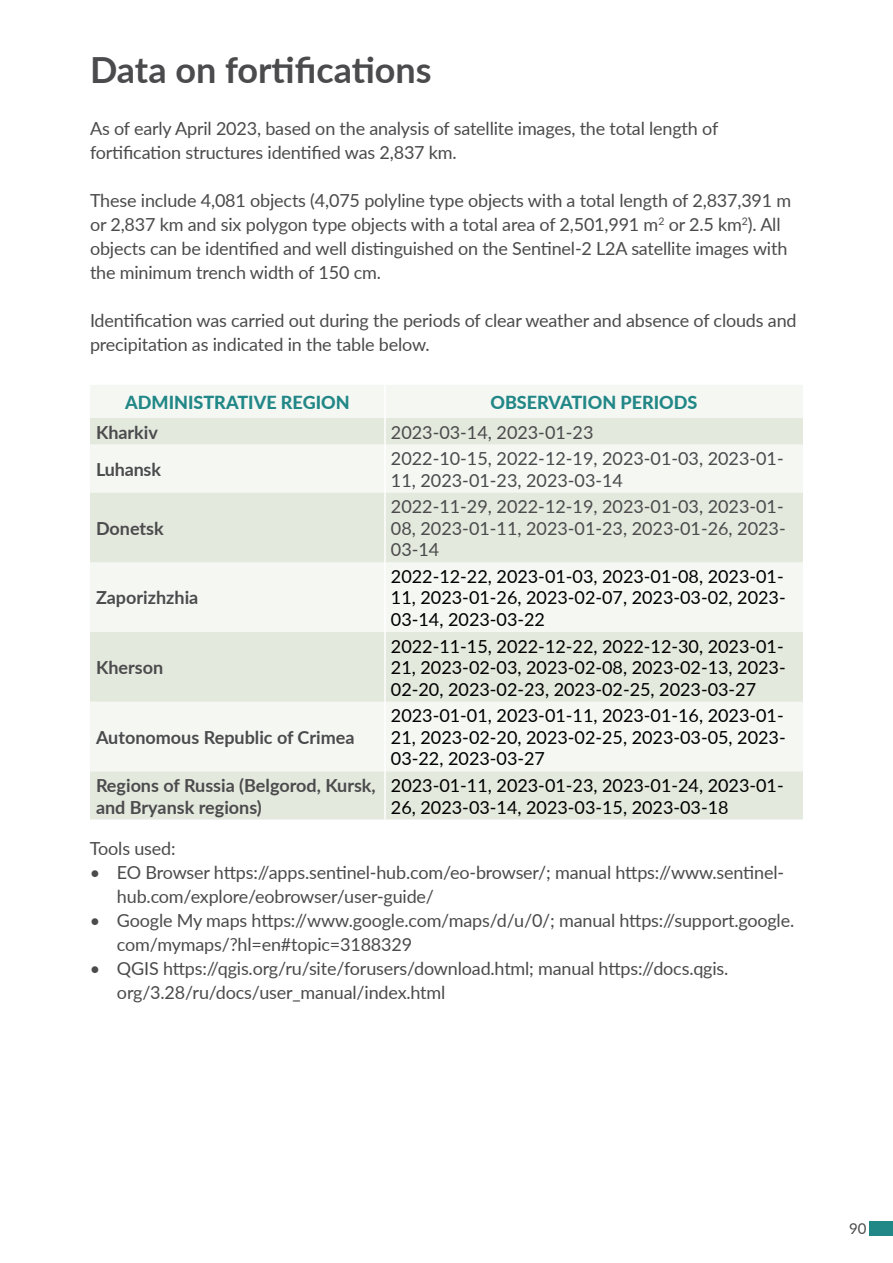
<style>
.page{position:relative;width:893px;height:1263px;background:#fff}
.page>*{position:absolute;margin:0;border:0;box-sizing:border-box;transform-origin:0 0}
.t1{font:700 36px "Lato";color:#4b4b4d}
.t2{font:18px/24px "Lato";letter-spacing:-.01em;color:#4b4b4d}
.t3{font:18px/21.6px "Lato";color:#000;text-align:justify}
.t4{font:700 18px/21.6px "Lato";color:#4b4b4d}
.t5{font:800 18px "Lato";color:#218787}
.t6{font:15px "Lato";color:#4b4b4d}
</style>
<div class="page">
<div style="left:869px;top:1221px;width:24px;height:15px;background:#218787"></div>
<div style="left:90px;top:385px;width:713px;height:33px;background:#f5f7f3"></div>
<svg style="left:90px;top:418px;width:713px;height:401px;fill:#e3e9dd"></svg>
<hr style="left:384px;top:418px;width:2px;height:26px;background:#fff">
<hr style="left:384px;top:444px;width:2px;height:49px;background:#fff">
<hr style="left:384px;top:493px;width:2px;height:69px;background:#fff">
<hr style="left:384px;top:562px;width:2px;height:70px;background:#fff">
<hr style="left:384px;top:632px;width:2px;height:70px;background:#fff">
<hr style="left:384px;top:702px;width:2px;height:69px;background:#fff">
<hr style="left:384px;top:771px;width:2px;height:48px;background:#fff">
<hr style="left:384px;top:385px;width:2px;height:33px;background:#fff">
<h1 class="t1" style="left:90px;top:43px;width:343px">Data on fortifications</h1>
<p class="t2" style="left:90px;top:116px;width:630px">As of early April 2023, based on the analysis of satellite images, the total length of fortification structures identified was 2,837 km.</p>
<p class="t2" style="left:90px;top:188px;width:703px">These include 4,081 objects (4,075 polyline type objects with a total length of 2,837,391 m or 2,837 km and six polygon type objects with a total area of 2,501,991 m<sup>2</sup> or 2.5 km<sup>2</sup>). All objects can be identified and well distinguished on the Sentinel-2 L2A satellite images with the minimum trench width of 150 cm.</p>
<p class="t2" style="left:90px;top:308px;width:708px">Identification was carried out during the periods of clear weather and absence of clouds and precipitation as indicated in the table below.</p>
<p class="t5" style="left:125px;top:389px;width:226px">ADMINISTRATIVE REGION</p>
<p class="t5" style="left:490px;top:389px;width:209px">OBSERVATION PERIODS</p>
<p class="t4" style="left:96px;top:420px;width:64px">Kharkiv</p>
<p class="t2" style="left:391px;top:419px;width:204px">2023-03-14, 2023-01-23</p>
<p class="t4" style="left:96px;top:458px;width:66px">Luhansk</p>
<p class="t2" style="left:391px;top:447px;width:394px;line-height:21.6px">2022-10-15, 2022-12-19, 2023-01-03, 2023-01-<br>11, 2023-01-23, 2023-03-14</p>
<p class="t4" style="left:96px;top:517px;width:69px">Donetsk</p>
<p class="t2" style="left:391px;top:495px;width:396px;line-height:21.6px;text-align:justify">2022-11-29, 2022-12-19, 2023-01-03, 2023-01- 08, 2023-01-11, 2023-01-23, 2023-01-26, 2023- 03-14</p>
<p class="t4" style="left:96px;top:586px;width:104px">Zaporizhzhia</p>
<p class="t4" style="left:96px;top:656px;width:69px">Kherson</p>
<p class="t4" style="left:96px;top:726px;width:260px">Autonomous Republic of Crimea</p>
<p class="t3" style="left:391px;top:565px;width:396px">2022-12-22, 2023-01-03, 2023-01-08, 2023-01- 11, 2023-01-26, 2023-02-07, 2023-03-02, 2023- 03-14, 2023-03-22</p>
<p class="t3" style="left:391px;top:634px;width:396px">2022-11-15, 2022-12-22, 2022-12-30, 2023-01- 21, 2023-02-03, 2023-02-08, 2023-02-13, 2023- 02-20, 2023-02-23, 2023-02-25, 2023-03-27</p>
<p class="t3" style="left:391px;top:704px;width:396px">2023-01-01, 2023-01-11, 2023-01-16, 2023-01- 21, 2023-02-20, 2023-02-25, 2023-03-05, 2023- 03-22, 2023-03-27</p>
<p class="t4" style="left:96px;top:774px;width:281px">Regions of Russia (Belgorod, Kursk, and Bryansk regions)</p>
<p class="t3" style="left:391px;top:774px;width:394px">2023-01-11, 2023-01-23, 2023-01-24, 2023-01-<br>26, 2023-03-14, 2023-03-15, 2023-03-18</p>
<p class="t2" style="left:90px;top:835px;width:87px">Tools used:</p>
<p class="t2" style="left:117px;top:859px;width:669px;text-indent:-27px">• EO Browser https://apps.sentinel-hub.com/eo-browser/; manual https://www.sentinel&shy;hub.com/explore/eobrowser/user-guide/</p>
<p class="t2" style="left:117px;top:907px;width:679px;text-indent:-27px">• Google My maps https://www.google.com/maps/d/u/0/; manual https://support.google. com/mymaps/?hl=en#topic=3188329</p>
<p class="t2" style="left:117px;top:955px;width:613px;text-indent:-27px">• QGIS https://qgis.org/ru/site/forusers/download.html; manual https://docs.qgis. org/3.28/ru/docs/user_manual/index.html</p>
<p class="t6" style="left:849px;top:1218px;width:19px">90</p>
</div>
